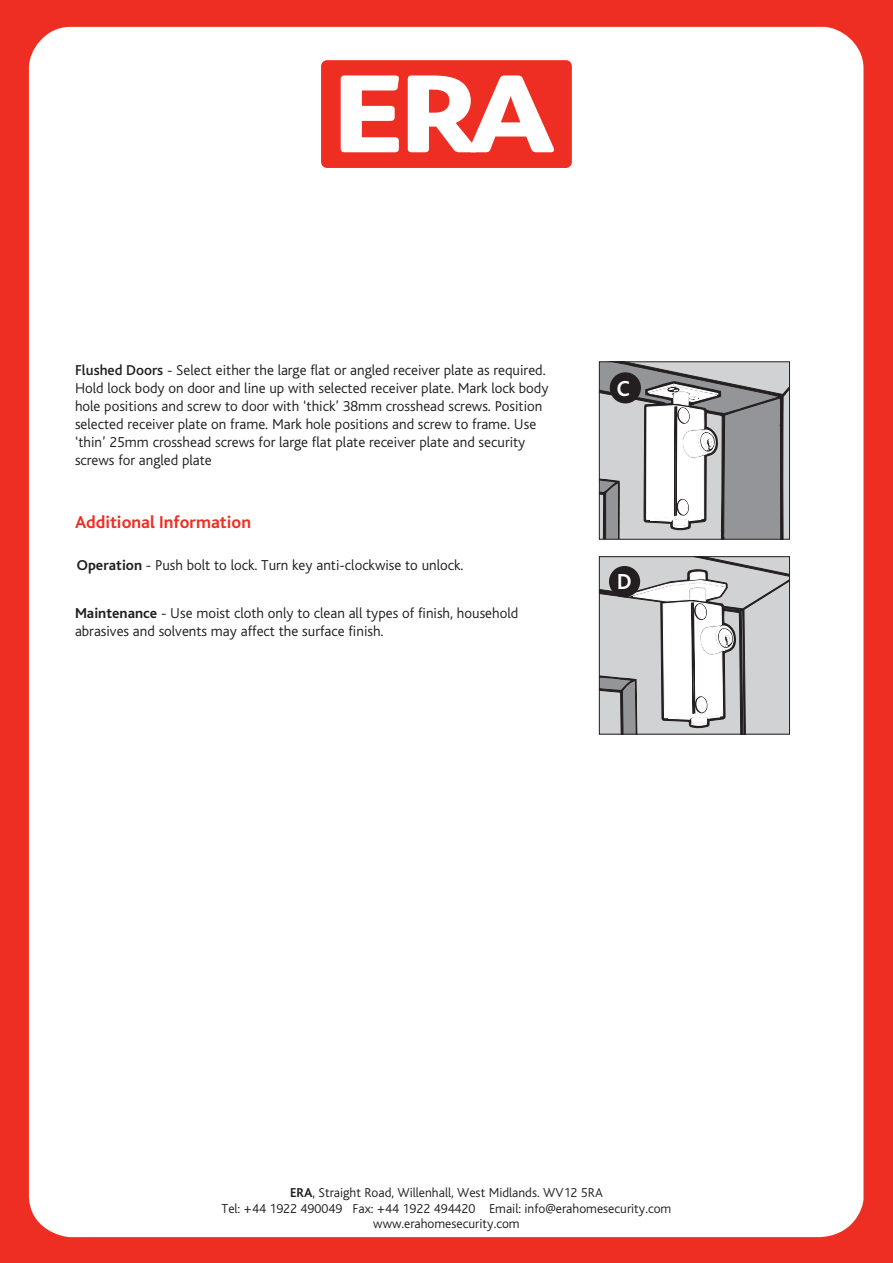
<style>
.page{position:relative;width:893px;height:1263px;background:#ee2e22}
.page>*{position:absolute;margin:0;border:0;box-sizing:border-box;transform-origin:0 0}
.t1{font:700 22.65px "Bliss";color:#fff;scale:.95 1}
.t2{font:700 18px "Bliss";color:#ee2e22}
.t3{font:300 15px/18px "Bliss";color:#221e1f}
.t4{font:300 15px/18px "Bliss";color:#211e1e}
.t5{font:300 13.5px/16.2px "Bliss";color:#231f20;text-align:center}
.s1{font-weight:500}
.s2{font-weight:700}
</style>
<div class="page">
<div style="left:29px;top:27px;width:834px;height:1210px;background:#fff"></div>
<div style="left:315px;top:54px;width:263px;height:120px;background:#fff;border-radius:9px"></div>
<div style="left:321px;top:60px;width:251px;height:108px;background:#ee2e22;border-radius:6px"></div>
<svg style="left:341px;top:75px;width:58px;height:77px"></svg>
<svg style="left:408px;top:75px;width:146px;height:77px"></svg>
<svg style="left:601px;top:363px;width:187px;height:175px;background:#b2b2b4"></svg>
<div style="left:599px;top:361px;width:191px;height:179px;border:1px solid #231f20"></div>
<svg style="left:601px;top:558px;width:187px;height:174px;background:#c9c9cb"></svg>
<div style="left:599px;top:556px;width:191px;height:178px;border:1px solid #231f20"></div>
<div style="left:610px;top:373px;width:30px;height:30px;background:#231f20;border-radius:50%"></div>
<div style="left:610px;top:372px;width:31px;height:31px;border:1px solid #231f20;border-radius:50%"></div>
<div style="left:610px;top:567px;width:29px;height:29px;background:#231f20;border-radius:50%"></div>
<div style="left:609px;top:566px;width:31px;height:31px;border:1px solid #231f20;border-radius:50%"></div>
<p class="t3" style="left:75px;top:361px;width:475px"><span class="s1">Flushed Doors</span> - Select either the large flat or angled receiver plate as required.<br>Hold lock body on door and line up with selected receiver plate. Mark lock body hole positions and screw to door with ‘thick’ 38mm crosshead screws. Position selected receiver plate on frame. Mark hole positions and screw to frame. Use ‘thin’ 25mm crosshead screws for large flat plate receiver plate and security screws for angled plate</p>
<p class="t2" style="left:75px;top:513px;width:178px">Additional Information</p>
<p class="t4" style="left:77px;top:557px;width:388px"><span class="s2">Operation</span> - Push bolt to lock. Turn key anti-clockwise to unlock.</p>
<p class="t4" style="left:75px;top:605px;width:445px"><span class="s2">Maintenance</span> - Use moist cloth only to clean all types of finish, household abrasives and solvents may affect the surface finish.</p>
<h1 class="t1" style="left:617px;top:377px;width:15px">C</h1>
<h1 class="t1" style="left:617px;top:570px;width:17px">D</h1>
<p class="t5" style="left:222px;top:1185px;width:451px"><span class="s2">ERA</span>, Straight Road, Willenhall, West Midlands. WV12 5RA<br>Tel: +44 1922 490049 Fax: +44 1922 494420 Email: info@erahomesecurity.com</p>
<p class="t5" style="left:373px;top:1216px;width:148px">www.erahomesecurity.com</p>
</div>
